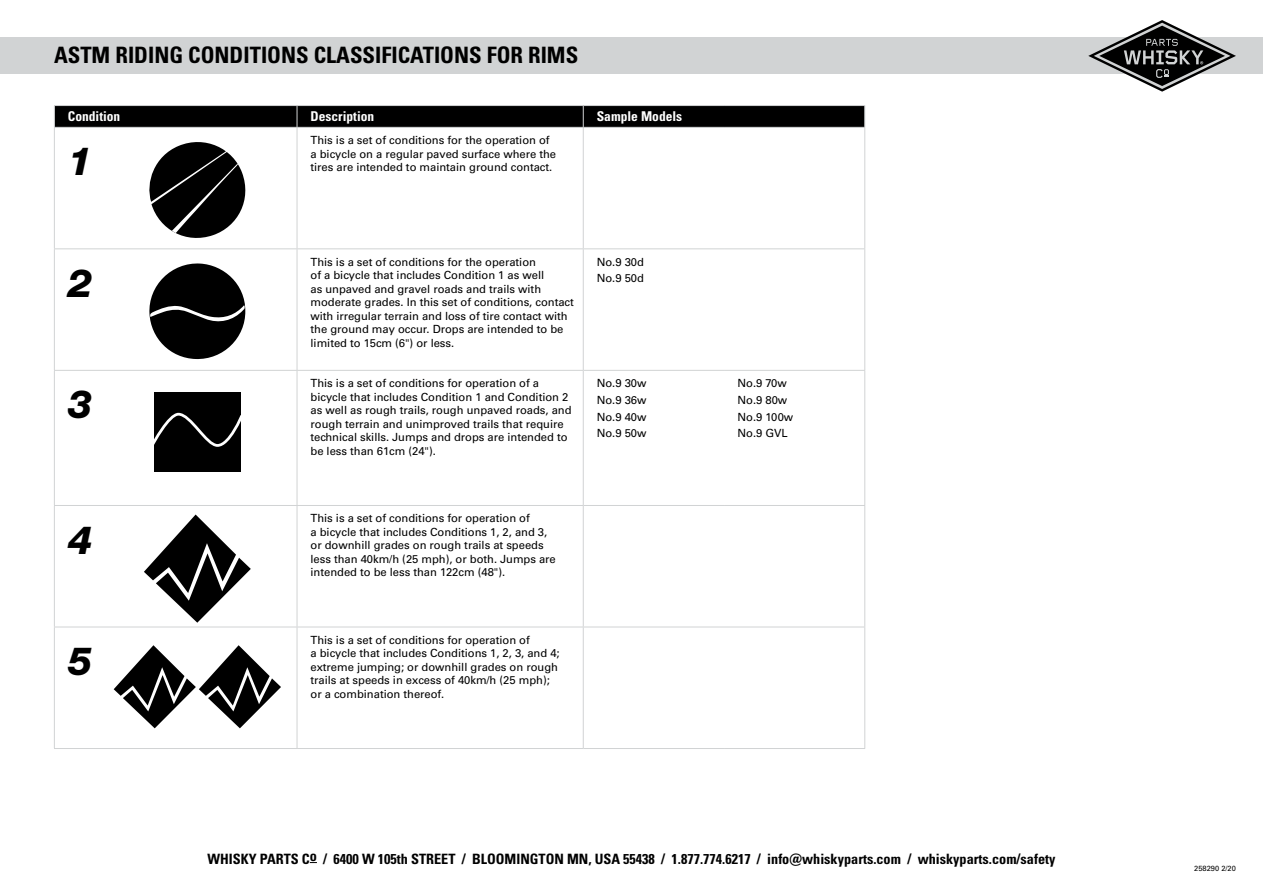
<style>
.page{position:relative;width:1263px;height:893px;background:#fff}
.page>*{position:absolute;margin:0;border:0;box-sizing:border-box;transform-origin:0 0}
.t1{font:italic 800 39px "Helvetica Neue LT Pro";color:#000}
.t2{font:700 condensed 22.65px "Univers LT Pro";color:#000}
.t3{font:700 condensed 14.25px "Univers LT Pro";color:#000}
.t4{font:700 condensed 13.5px "Univers LT Pro";color:#fff}
.t5{font:11.25px/13.5px "Univers LT Pro 55 Roman";letter-spacing:-.005em;color:#000}
.t6{font:7.5px "Univers LT Pro 55 Roman";color:#000}
</style>
<div class="page">
<div style="left:0;top:38px;width:1263px;height:36px;background:#d1d3d4"></div>
<svg style="left:1088px;top:20px;width:148px;height:72px"></svg>
<hr style="left:54px;top:105px;width:243px;height:1px;background:#d1d3d4">
<hr style="left:297px;top:105px;width:286px;height:1px;background:#d1d3d4">
<hr style="left:583px;top:105px;width:141px;height:1px;background:#d1d3d4">
<hr style="left:724px;top:105px;width:141px;height:1px;background:#d1d3d4">
<svg style="left:54px;top:106px;width:811px;height:21px;background:#030303"></svg>
<hr style="left:54px;top:127px;width:243px;height:1px;background:#d1d3d4">
<hr style="left:54px;top:128px;width:1px;height:120px;background:#d1d3d4">
<hr style="left:297px;top:127px;width:286px;height:1px;background:#d1d3d4">
<hr style="left:297px;top:128px;width:1px;height:120px;background:#d1d3d4">
<hr style="left:583px;top:127px;width:141px;height:1px;background:#d1d3d4">
<hr style="left:583px;top:128px;width:1px;height:120px;background:#d1d3d4">
<hr style="left:724px;top:127px;width:141px;height:1px;background:#d1d3d4">
<hr style="left:864px;top:128px;width:1px;height:120px;background:#d1d3d4">
<hr style="left:54px;top:248px;width:243px;height:1px;background:#d1d3d4">
<hr style="left:54px;top:249px;width:1px;height:121px;background:#d1d3d4">
<hr style="left:297px;top:248px;width:286px;height:1px;background:#d1d3d4">
<hr style="left:297px;top:249px;width:1px;height:121px;background:#d1d3d4">
<hr style="left:583px;top:248px;width:141px;height:1px;background:#d1d3d4">
<hr style="left:583px;top:249px;width:1px;height:121px;background:#d1d3d4">
<hr style="left:724px;top:248px;width:141px;height:1px;background:#d1d3d4">
<hr style="left:864px;top:249px;width:1px;height:121px;background:#d1d3d4">
<hr style="left:54px;top:370px;width:243px;height:1px;background:#d1d3d4">
<hr style="left:54px;top:371px;width:1px;height:134px;background:#d1d3d4">
<hr style="left:297px;top:370px;width:286px;height:1px;background:#d1d3d4">
<hr style="left:297px;top:371px;width:1px;height:134px;background:#d1d3d4">
<hr style="left:583px;top:370px;width:141px;height:1px;background:#d1d3d4">
<hr style="left:583px;top:371px;width:1px;height:134px;background:#d1d3d4">
<hr style="left:724px;top:370px;width:141px;height:1px;background:#d1d3d4">
<hr style="left:864px;top:371px;width:1px;height:134px;background:#d1d3d4">
<hr style="left:54px;top:505px;width:243px;height:1px;background:#d1d3d4">
<hr style="left:54px;top:506px;width:1px;height:121px;background:#d1d3d4">
<hr style="left:297px;top:505px;width:286px;height:1px;background:#d1d3d4">
<hr style="left:297px;top:506px;width:1px;height:121px;background:#d1d3d4">
<hr style="left:583px;top:505px;width:141px;height:1px;background:#d1d3d4">
<hr style="left:583px;top:506px;width:1px;height:121px;background:#d1d3d4">
<hr style="left:724px;top:505px;width:141px;height:1px;background:#d1d3d4">
<hr style="left:864px;top:506px;width:1px;height:121px;background:#d1d3d4">
<hr style="left:54px;top:627px;width:243px;height:1px;background:#d1d3d4">
<hr style="left:54px;top:627px;width:1px;height:121px;background:#d1d3d4">
<hr style="left:297px;top:627px;width:286px;height:1px;background:#d1d3d4">
<hr style="left:297px;top:627px;width:1px;height:121px;background:#d1d3d4">
<hr style="left:583px;top:627px;width:141px;height:1px;background:#d1d3d4">
<hr style="left:583px;top:627px;width:1px;height:121px;background:#d1d3d4">
<hr style="left:724px;top:627px;width:141px;height:1px;background:#d1d3d4">
<hr style="left:864px;top:627px;width:1px;height:121px;background:#d1d3d4">
<hr style="left:54px;top:748px;width:243px;height:1px;background:#d1d3d4">
<hr style="left:297px;top:748px;width:286px;height:1px;background:#d1d3d4">
<hr style="left:583px;top:748px;width:141px;height:1px;background:#d1d3d4">
<hr style="left:724px;top:748px;width:141px;height:1px;background:#d1d3d4">
<svg style="left:149px;top:142px;width:97px;height:96px"></svg>
<svg style="left:149px;top:263px;width:97px;height:97px"></svg>
<div style="left:154px;top:392px;width:87px;height:79px;background:#000"></div>
<svg style="left:154px;top:412px;width:87px;height:35px"></svg>
<svg style="left:144px;top:514px;width:107px;height:109px"></svg>
<svg style="left:114px;top:645px;width:167px;height:83px"></svg>
<h2 class="t2" style="left:54px;top:41px;width:526px">ASTM RIDING CONDITIONS CLASSIFICATIONS FOR RIMS</h2>
<p class="t4" style="left:68px;top:108px;width:54px">Condition</p>
<p class="t4" style="left:310px;top:108px;width:65px">Description</p>
<p class="t4" style="left:597px;top:108px;width:87px">Sample Models</p>
<h1 class="t1" style="left:68px;top:138px;width:26px">1</h1>
<p class="t5" style="left:310px;top:133px;width:247px">This is a set of conditions for the operation of a bicycle on a regular paved surface where the tires are intended to maintain ground contact.</p>
<h1 class="t1" style="left:68px;top:260px;width:26px">2</h1>
<h1 class="t1" style="left:68px;top:381px;width:26px">3</h1>
<h1 class="t1" style="left:68px;top:516px;width:26px">4</h1>
<h1 class="t1" style="left:68px;top:638px;width:26px">5</h1>
<p class="t5" style="left:310px;top:254px;width:265px">This is a set of conditions for the operation<br>of a bicycle that includes Condition 1 as well<br>as unpaved and gravel roads and trails with moderate grades. In this set of conditions, contact with irregular terrain and loss of tire contact with the ground may occur. Drops are intended to be limited to 15cm (6") or less.</p>
<p class="t5" style="left:597px;top:253px;width:49px;line-height:16.8px">No.9 30d<br>No.9 50d</p>
<p class="t5" style="left:310px;top:376px;width:263px">This is a set of conditions for operation of a bicycle that includes Condition 1 and Condition 2 as well as rough trails, rough unpaved roads, and rough terrain and unimproved trails that require technical skills. Jumps and drops are intended to be less than 61cm (24").</p>
<p class="t5" style="left:597px;top:374px;width:51px;line-height:16.8px;text-align:justify">No.9 30w No.9 36w No.9 40w No.9 50w</p>
<p class="t5" style="left:737px;top:374px;width:57px;line-height:16.8px">No.9 70w<br>No.9 80w<br>No.9 100w<br>No.9 GVL</p>
<p class="t5" style="left:310px;top:511px;width:247px">This is a set of conditions for operation of<br>a bicycle that includes Conditions 1, 2, and 3, or downhill grades on rough trails at speeds less than 40km/h (25 mph), or both. Jumps are intended to be less than 122cm (48").</p>
<p class="t5" style="left:310px;top:633px;width:251px">This is a set of conditions for operation of<br>a bicycle that includes Conditions 1, 2, 3, and 4; extreme jumping; or downhill grades on rough trails at speeds in excess of 40km/h (25 mph); or a combination thereof.</p>
<p class="t3" style="left:208px;top:850px;width:849px">WHISKY PARTS Co / 6400 W 105th STREET / BLOOMINGTON MN, USA 55438 / 1.877.774.6217 / info@whiskyparts.com / whiskyparts.com/safety</p>
<p class="t6" style="left:1194px;top:863px;width:43px">258290 2/20</p>
</div>
